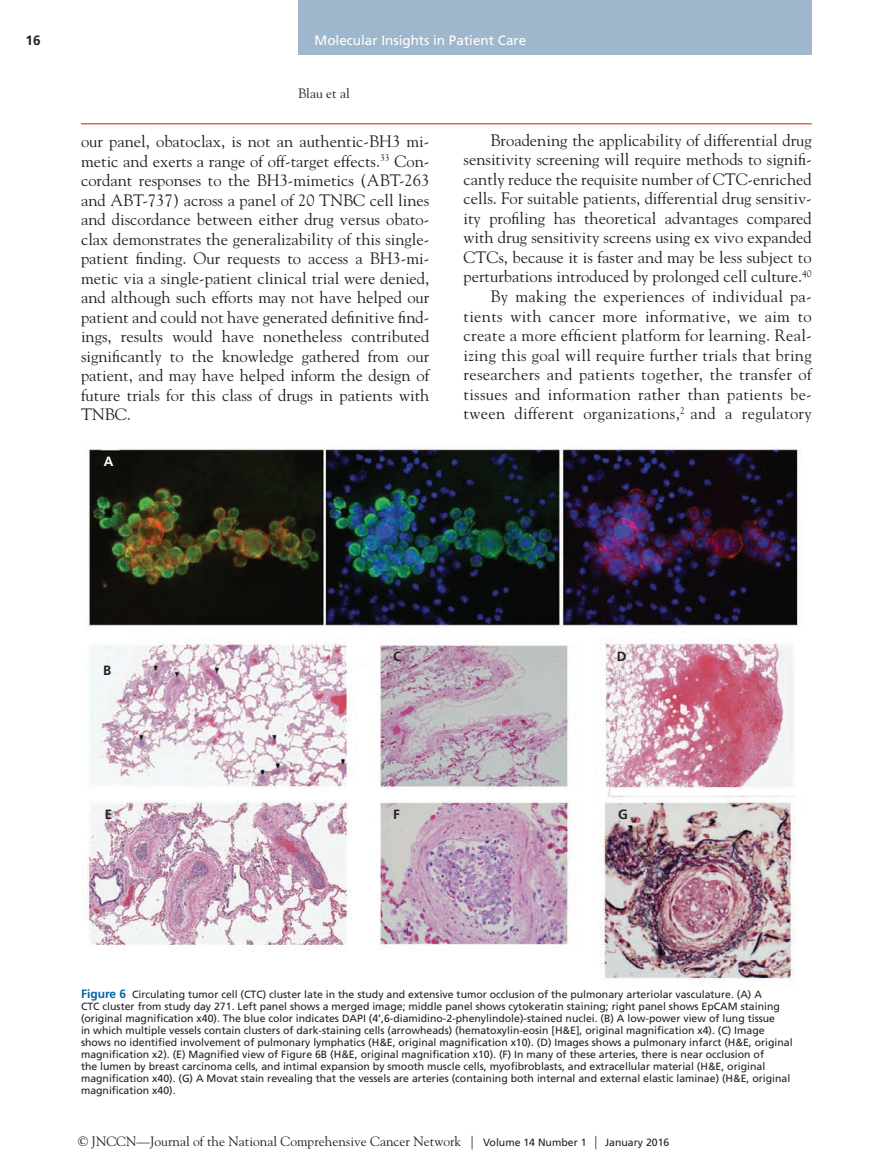
<style>
.page{position:relative;width:878px;height:1175px;background:#fff}
.page>*{position:absolute;margin:0;border:0;box-sizing:border-box;transform-origin:0 0}
.TXT{font:16.5px/19.5px "Goudy Std";color:#231f20;text-align:justify}
.t1{font:13.5px "Goudy Std";color:#231f20}
.t2{font:13.5px "Frutiger LT Std";color:#fff}
.t3{font:700 13.5px "Frutiger LT Std";color:#231f20}
.REF__Numbered_List{font:700 13.35px "Frutiger LT Std";color:#231f20}
.REF__Numbered_List-2{font:700 13.35px "Frutiger LT Std";color:#fff}
.TFN{font:10.5px/12px "Frutiger LT Std";color:#231f20}
.s1{font-weight:700;font-size:12px;color:#0065a4}
.s2{font-family:"Frutiger LT Std";font-size:10.5px}
</style>
<div class="page">
<div style="left:298px;top:0;width:513px;height:55px;background:#9fb7cc"></div>
<hr style="left:81px;top:123px;width:730px;height:1px;background:#ed633e">
<img style="left:87px;top:443px;width:715px;height:538px">
<p class="t3" style="left:26px;top:32px;width:17px">16</p>
<p class="t2" style="left:314px;top:32px;width:213px">Molecular Insights in Patient Care</p>
<p class="t1" style="left:298px;top:85px;width:53px">Blau et al</p>
<p class="TXT" style="left:81px;top:132px;width:350px">our panel, obatoclax, is not an authentic-BH3 mi&shy;metic and exerts a range of off-target effects.<sup>33</sup> Con&shy;cordant responses to the BH3-mimetics (ABT-263 and ABT-737) across a panel of 20 TNBC cell lines and discordance between either drug versus obato&shy;clax demonstrates the generalizability of this single&shy;patient finding. Our requests to access a BH3-mi&shy;metic via a single-patient clinical trial were denied, and although such efforts may not have helped our patient and could not have generated definitive find&shy;ings, results would have nonetheless contributed significantly to the knowledge gathered from our patient, and may have helped inform the design of future trials for this class of drugs in patients with TNBC.</p>
<p class="TXT" style="left:463px;top:130px;width:350px;text-indent:27px">Broadening the applicability of differential drug sensitivity screening will require methods to signifi&shy;cantly reduce the requisite number of CTC-enriched cells. For suitable patients, differential drug sensitiv&shy;ity profiling has theoretical advantages compared with drug sensitivity screens using ex vivo expanded CTCs, because it is faster and may be less subject to perturbations introduced by prolonged cell culture.<sup>40</sup></p>
<p class="TXT" style="left:463px;top:286px;width:350px;text-indent:27px">By making the experiences of individual pa&shy;tients with cancer more informative, we aim to create a more efficient platform for learning. Real&shy;izing this goal will require further trials that bring researchers and patients together, the transfer of tissues and information rather than patients be&shy;tween different organizations,<sup>2</sup> and a regulatory</p>
<p class="REF__Numbered_List-2" style="left:104px;top:454px;width:11px">A</p>
<p class="REF__Numbered_List" style="left:103px;top:662px;width:10px">B</p>
<p class="REF__Numbered_List" style="left:393px;top:648px;width:10px">C</p>
<p class="REF__Numbered_List" style="left:617px;top:648px;width:11px">D</p>
<p class="REF__Numbered_List" style="left:105px;top:806px;width:9px">E</p>
<p class="REF__Numbered_List" style="left:393px;top:806px;width:8px">F</p>
<p class="REF__Numbered_List" style="left:618px;top:806px;width:11px">G</p>
<p class="TFN" style="left:81px;top:988px;width:713px"><span class="s1">Figure 6</span> Circulating tumor cell (CTC) cluster late in the study and extensive tumor occlusion of the pulmonary arteriolar vasculature. (A) A<br>CTC cluster from study day 271. Left panel shows a merged image; middle panel shows cytokeratin staining; right panel shows EpCAM staining (original magnification x40). The blue color indicates DAPI (4’,6-diamidino-2-phenylindole)-stained nuclei. (B) A low-power view of lung tissue<br>in which multiple vessels contain clusters of dark-staining cells (arrowheads) (hematoxylin-eosin [H&amp;E], original magnification x4). (C) Image shows no identified involvement of pulmonary lymphatics (H&amp;E, original magnification x10). (D) Images shows a pulmonary infarct (H&amp;E, original magnification x2). (E) Magnified view of Figure 6B (H&amp;E, original magnification x10). (F) In many of these arteries, there is near occlusion of<br>the lumen by breast carcinoma cells, and intimal expansion by smooth muscle cells, myofibroblasts, and extracellular material (H&amp;E, original magnification x40). (G) A Movat stain revealing that the vessels are arteries (containing both internal and external elastic laminae) (H&amp;E, original magnification x40).</p>
<p class="t1" style="left:78px;top:1132px;width:593px">© JNCCN—Journal of the National Comprehensive Cancer Network | <span class="s2">Volume 14 Number 1</span> | <span class="s2">January 2016</span></p>
</div>
